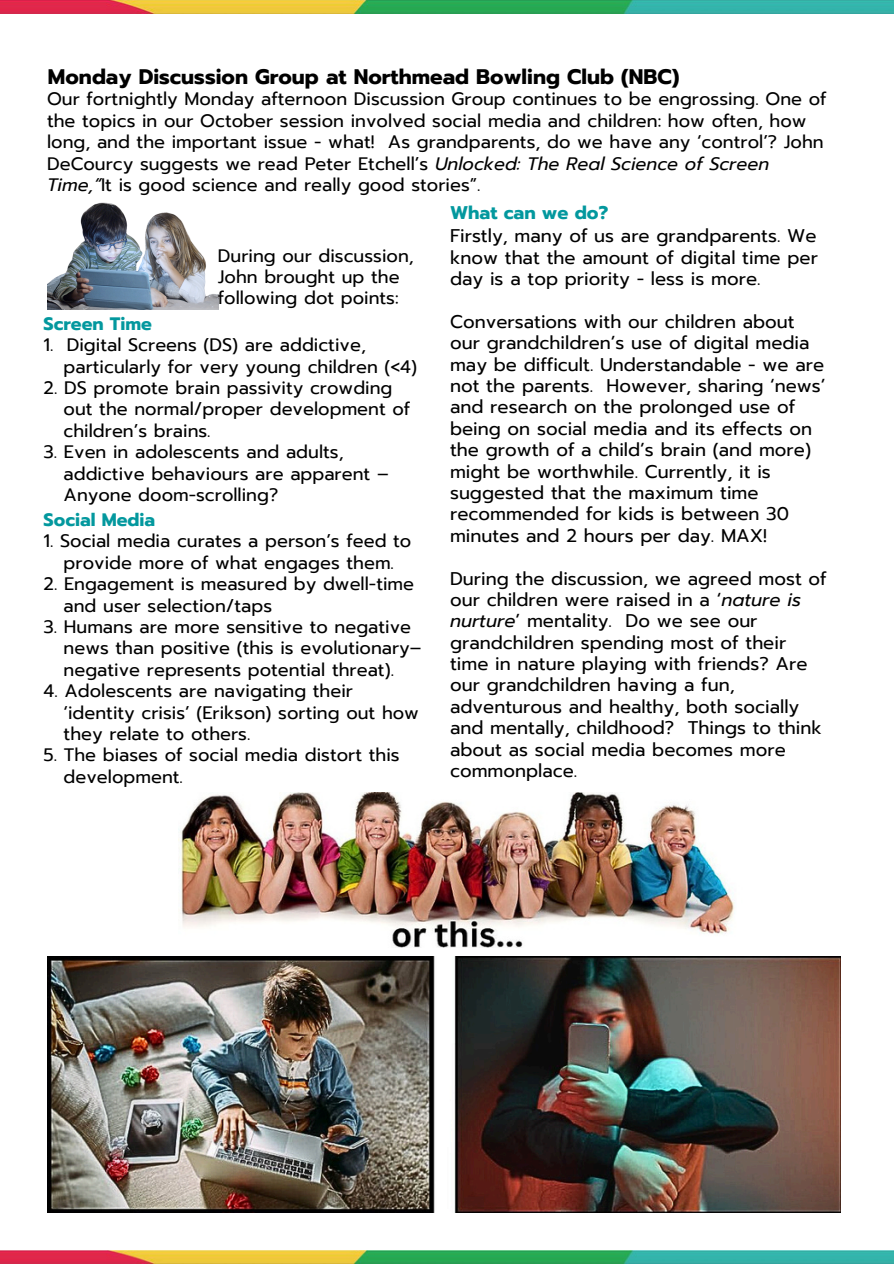
<style>
.page{position:relative;width:894px;height:1264px;background:#fff}
.page>*{position:absolute;margin:0;border:0;box-sizing:border-box;transform-origin:0 0}
.t1{font:700 21px "Prompt";color:#000}
.t2{font:18.3px/21.3px "Prompt";color:#000}
.t3{font:700 18.3px "Prompt";color:#03989e}
.t4{font:18px/21.3px "Prompt";color:#000}
.t5{font:700 18px "Prompt";color:#03989e}
.s1{font-style:italic}
</style>
<div class="page">
<img style="left:0;top:0;width:893px;height:14px">
<img style="left:0;top:1250px;width:893px;height:13px">
<img style="left:47px;top:202px;width:171px;height:108px">
<img style="left:180px;top:792px;width:554px;height:155px">
<img style="left:48px;top:956px;width:792px;height:256px">
<p class="t1" style="left:48px;top:61px;width:632px">Monday Discussion Group at Northmead Bowling Club (NBC)</p>
<p class="t4" style="left:47px;top:89px;width:780px">Our fortnightly Monday afternoon Discussion Group continues to be engrossing. One of the topics in our October session involved social media and children: how often, how long, and the important issue - what! As grandparents, do we have any ‘control’? John DeCourcy suggests we read Peter Etchell’s <span class="s1">Unlocked: The Real Science of Screen Time,“</span>It is good science and really good stories”.</p>
<p class="t4" style="left:218px;top:245px;width:197px">During our discussion,<br>John brought up the following dot points:</p>
<p class="t5" style="left:44px;top:310px;width:110px">Screen Time</p>
<p class="t4" style="left:44px;top:334px;width:324px">1. Digital Screens (DS) are addictive,</p>
<p class="t4" style="left:64px;top:356px;width:355px">particularly for very young children (&lt;4)</p>
<p class="t4" style="left:44px;top:377px;width:350px">2. DS promote brain passivity crowding</p>
<p class="t4" style="left:64px;top:399px;width:348px">out the normal/proper development of</p>
<p class="t4" style="left:64px;top:420px;width:148px">children’s brains.</p>
<p class="t4" style="left:44px;top:441px;width:301px">3. Even in adolescents and adults,</p>
<p class="t4" style="left:64px;top:463px;width:326px">addictive behaviours are apparent –</p>
<p class="t4" style="left:64px;top:484px;width:216px">Anyone doom-scrolling?</p>
<p class="t5" style="left:44px;top:506px;width:113px">Social Media</p>
<p class="t4" style="left:44px;top:531px;width:369px">1. Social media curates a person’s feed to</p>
<p class="t4" style="left:64px;top:552px;width:332px">provide more of what engages them.</p>
<p class="t4" style="left:44px;top:573px;width:372px">2. Engagement is measured by dwell-time</p>
<p class="t4" style="left:64px;top:595px;width:210px">and user selection/taps</p>
<p class="t4" style="left:44px;top:616px;width:369px">3. Humans are more sensitive to negative</p>
<p class="t4" style="left:64px;top:637px;width:359px">news than positive (this is evolutionary–</p>
<p class="t4" style="left:64px;top:659px;width:332px">negative represents potential threat).</p>
<p class="t4" style="left:44px;top:680px;width:311px">4. Adolescents are navigating their</p>
<p class="t4" style="left:64px;top:702px;width:357px">‘identity crisis’ (Erikson) sorting out how</p>
<p class="t4" style="left:64px;top:723px;width:188px">they relate to others.</p>
<p class="t4" style="left:44px;top:744px;width:357px">5. The biases of social media distort this</p>
<p class="t4" style="left:64px;top:766px;width:121px">development.</p>
<p class="t3" style="left:450px;top:199px;width:160px">What can we do?</p>
<p class="t2" style="left:450px;top:225px;width:369px;text-align:justify">Firstly, many of us are grandparents. We know that the amount of digital time per day is a top priority - less is more.</p>
<p class="t2" style="left:450px;top:311px;width:377px">Conversations with our children about our grandchildren’s use of digital media may be difficult. Understandable - we are not the parents. However, sharing ‘news’ and research on the prolonged use of being on social media and its effects on the growth of a child’s brain (and more) might be worthwhile. Currently, it is suggested that the maximum time recommended for kids is between 30 minutes and 2 hours per day. MAX!</p>
<p class="t2" style="left:450px;top:567px;width:378px">During the discussion, we agreed most of our children were raised in a ‘<span class="s1">nature is nurture</span>’ mentality. Do we see our grandchildren spending most of their time in nature playing with friends? Are our grandchildren having a fun, adventurous and healthy, both socially and mentally, childhood? Things to think about as social media becomes more commonplace.</p>
</div>
